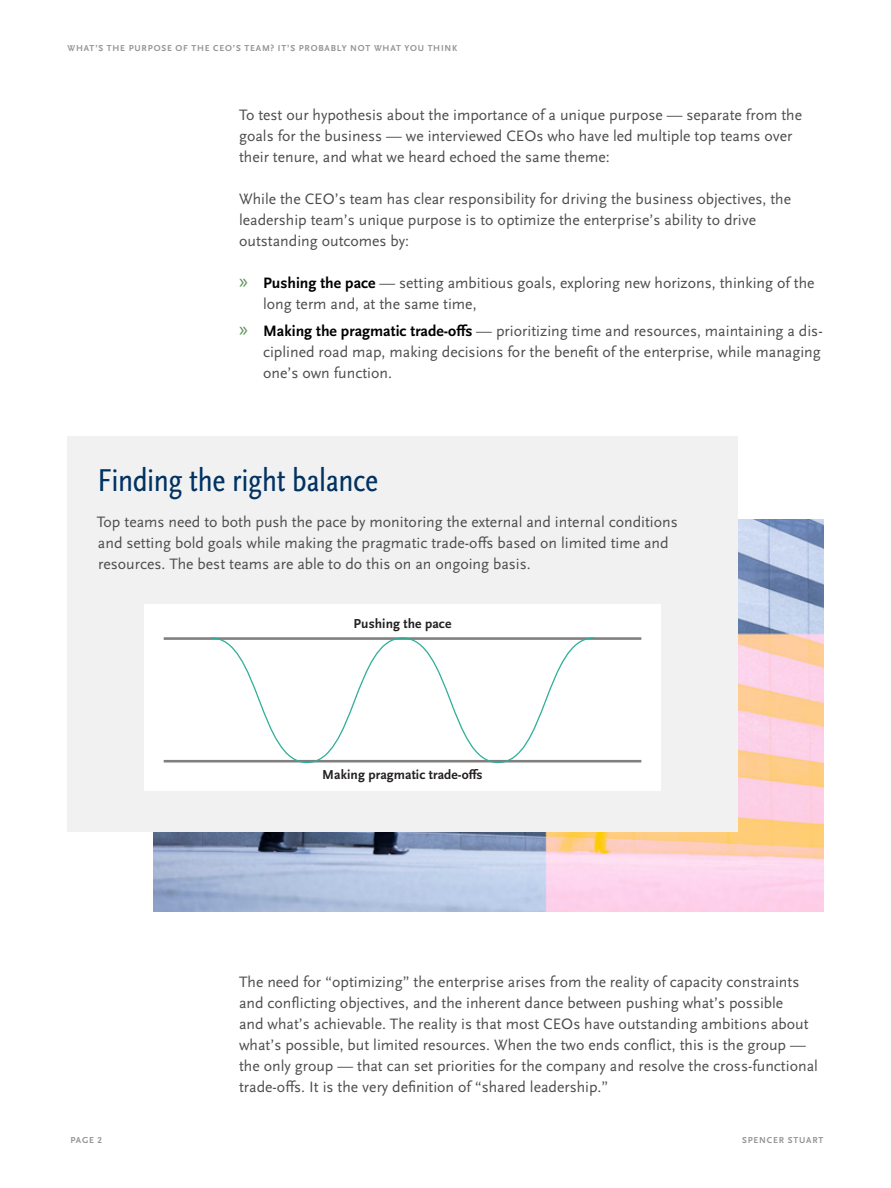
<style>
.page{position:relative;width:891px;height:1188px;background:#fff}
.page>*{position:absolute;margin:0;border:0;box-sizing:border-box;transform-origin:0 0}
.t1{font:condensed 33px "Scala Sans Pro";letter-spacing:-.01em;color:#003262}
.t2{font:15.75px/21px "Scala Sans Pro";color:#4d4d4f}
.t3{font:700 13.5px "Scala Sans Pro";letter-spacing:.005em;color:#231f20}
.t4{font:700 9px "Scala Sans Pro";letter-spacing:.09em;color:#939598}
.s1{font-family:"Myriad Pro";font-size:21px;color:#579154}
.s2{font-weight:700;color:#000}
</style>
<div class="page">
<img style="left:153px;top:519px;width:670px;height:393px">
<div style="left:68px;top:436px;width:670px;height:396px;background:#f1f1f2"></div>
<div style="left:144px;top:605px;width:517px;height:186px;background:#fff"></div>
<hr style="left:164px;top:637px;width:477px;height:3px;background:#7f7f7f">
<hr style="left:164px;top:760px;width:477px;height:3px;background:#7f7f7f">
<svg style="left:210px;top:637px;width:385px;height:127px"></svg>
<p class="t4" style="left:68px;top:43px;width:391px">What’s the Purpose of the CEO’s Team ? It’s Probably Not What You Thin k</p>
<p class="t2" style="left:239px;top:104px;width:564px">To test our hypothesis about the importance of a unique purpose — separate from the goals for the business — we interviewed CEOs who have led multiple top teams over their tenure, and what we heard echoed the same theme:</p>
<p class="t2" style="left:239px;top:188px;width:554px">While the CEO’s team has clear responsibility for driving the business objectives, the leadership team’s unique purpose is to optimize the enterprise’s ability to drive outstanding outcomes by:</p>
<p class="t2" style="left:263px;top:272px;width:553px;text-indent:-24px"><span class="s1">»</span> <span class="s2">Pushing the pace</span> — setting ambitious goals, exploring new horizons, thinking of the long term and, at the same time,</p>
<p class="t2" style="left:263px;top:321px;width:561px;text-align:justify;text-indent:-24px"><span class="s1">»</span> <span class="s2">Making the pragmatic trade-offs</span> — prioritizing time and resources, maintaining a dis&shy;ciplined road map, making decisions for the benefit of the enterprise, while managing one’s own function.</p>
<h1 class="t1" style="left:97px;top:460px;width:282px">Finding the right balance</h1>
<p class="t2" style="left:97px;top:511px;width:583px">Top teams need to both push the pace by monitoring the external and internal conditions and setting bold goals while making the pragmatic trade-offs based on limited time and resources. The best teams are able to do this on an ongoing basis.</p>
<p class="t3" style="left:354px;top:615px;width:99px">Pushing the pace</p>
<p class="t3" style="left:322px;top:767px;width:162px">Making pragmatic trade-offs</p>
<p class="t2" style="left:239px;top:972px;width:580px">The need for “optimizing” the enterprise arises from the reality of capacity constraints and conflicting objectives, and the inherent dance between pushing what’s possible<br>and what’s achievable. The reality is that most CEOs have outstanding ambitions about what’s possible, but limited resources. When the two ends conflict, this is the group — the only group — that can set priorities for the company and resolve the cross-functional trade-offs. It is the very definition of “shared leadership.”</p>
<p class="t4" style="left:70px;top:1135px;width:33px">PAGE 2</p>
<p class="t4" style="left:742px;top:1135px;width:53px">SPENCER STUART</p>
</div>
